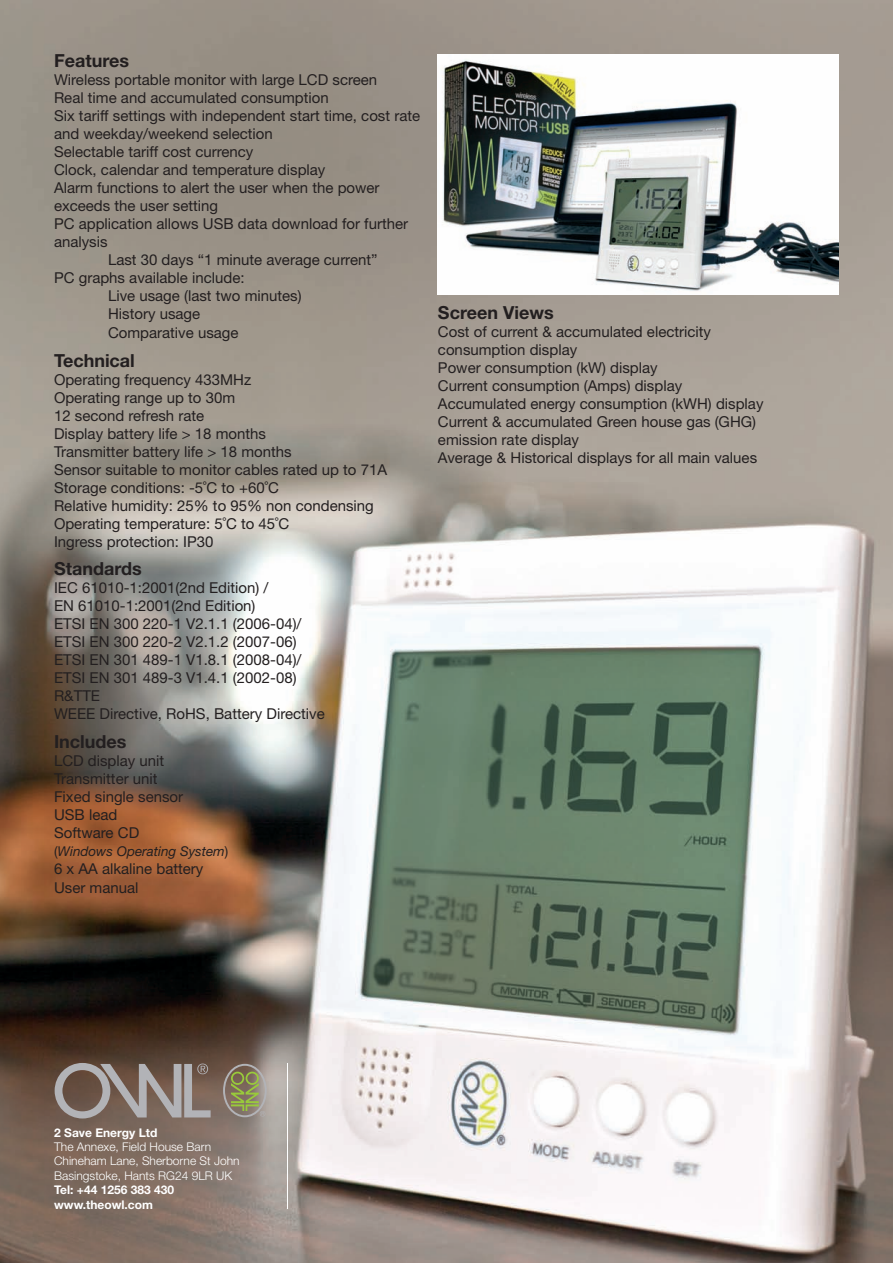
<style>
.page{position:relative;width:893px;height:1263px;background:#fff}
.page>*{position:absolute;margin:0;border:0;box-sizing:border-box;transform-origin:0 0}
.t1{font:700 18px "Helvetica Neue LT Std";color:#231f20}
.t2{font:15px/18px "Helvetica Neue LT Std";color:#231f20}
.t3{font:italic 13.5px "Helvetica Neue LT Std";color:#231f20}
.t4{font:300 12px/14.4px "Helvetica Neue LT Std";color:#fff}
.t5{font:700 12px/14.4px "Helvetica Neue LT Std";color:#fff}
.s1{font-style:normal}
</style>
<div class="page">
<img style="left:0;top:0;width:893px;height:1263px">
<svg style="left:55px;top:1063px;width:156px;height:55px;background:#887a74"></svg>
<svg style="left:223px;top:1064px;width:44px;height:53px;background:#8e8a6c"></svg>
<hr style="left:287px;top:1063px;width:1px;height:146px;background:#fff">
<img style="left:438px;top:54px;width:401px;height:241px">
<p class="t1" style="left:54px;top:49px;width:77px">Features</p>
<p class="t2" style="left:54px;top:70px;width:325px">Wireless portable monitor with large LCD screen</p>
<p class="t2" style="left:54px;top:88px;width:276px">Real time and accumulated consumption</p>
<p class="t2" style="left:54px;top:106px;width:368px">Six tariff settings with independent start time, cost rate</p>
<p class="t2" style="left:54px;top:124px;width:220px">and weekday/weekend selection</p>
<p class="t2" style="left:54px;top:142px;width:201px">Selectable tariff cost currency</p>
<p class="t2" style="left:54px;top:160px;width:273px">Clock, calendar and temperature display</p>
<p class="t2" style="left:54px;top:178px;width:327px">Alarm functions to alert the user when the power</p>
<p class="t2" style="left:54px;top:196px;width:166px">exceeds the user setting</p>
<p class="t2" style="left:54px;top:214px;width:356px">PC application allows USB data download for further</p>
<p class="t2" style="left:54px;top:232px;width:55px">analysis</p>
<p class="t2" style="left:108px;top:250px;width:271px">Last 30 days “1 minute average current”</p>
<p class="t2" style="left:54px;top:268px;width:192px">PC graphs available include:</p>
<p class="t2" style="left:108px;top:286px;width:195px">Live usage (last two minutes)</p>
<p class="t2" style="left:108px;top:304px;width:94px">History usage</p>
<p class="t2" style="left:108px;top:324px;width:132px">Comparative usage</p>
<p class="t1" style="left:54px;top:349px;width:82px">Technical</p>
<p class="t2" style="left:54px;top:370px;width:335px">Operating frequency 433MHz<br>Operating range up to 30m<br>12 second refresh rate<br>Display battery life &gt; 18 months<br>Transmitter battery life &gt; 18 months<br>Sensor suitable to monitor cables rated up to 71A Storage conditions: -5˚C to +60˚C<br>Relative humidity: 25% to 95% non condensing Operating temperature: 5˚C to 45˚C<br>Ingress protection: IP30</p>
<p class="t1" style="left:54px;top:558px;width:89px">Standards</p>
<p class="t2" style="left:54px;top:579px;width:272px">IEC 61010-1:2001(2nd Edition) /<br>EN 61010-1:2001(2nd Edition)<br>ETSI EN 300 220-1 V2.1.1 (2006-04)/<br>ETSI EN 300 220-2 V2.1.2 (2007-06)<br>ETSI EN 301 489-1 V1.8.1 (2008-04)/<br>ETSI EN 301 489-3 V1.4.1 (2002-08)<br>R&amp;TTE<br>WEEE Directive, RoHS, Battery Directive</p>
<p class="t1" style="left:54px;top:730px;width:74px">Includes</p>
<p class="t2" style="left:54px;top:751px;width:131px">LCD display unit<br>Transmitter unit<br>Fixed single sensor<br>USB lead<br>Software CD</p>
<p class="t3" style="left:54px;top:843px;width:176px"><span class="s1">(</span>Windows Operating System<span class="s1">)</span></p>
<p class="t2" style="left:54px;top:859px;width:151px;line-height:19.5px">6 x AA alkaline battery<br>User manual</p>
<p class="t1" style="left:438px;top:301px;width:117px">Screen Views</p>
<p class="t2" style="left:438px;top:322px;width:327px">Cost of current &amp; accumulated electricity consumption display<br>Power consumption (kW) display<br>Current consumption (Amps) display Accumulated energy consumption (kWH) display Current &amp; accumulated Green house gas (GHG) emission rate display<br>Average &amp; Historical displays for all main values</p>
<p class="t5" style="left:54px;top:1125px;width:105px">2 Save Energy Ltd</p>
<p class="t4" style="left:54px;top:1139px;width:187px">The Annexe, Field House Barn<br>Chineham Lane, Sherborne St John<br>Basingstoke, Hants RG24 9LR UK</p>
<p class="t5" style="left:54px;top:1182px;width:121px">Tel: +44 1256 383 430 www.theowl.com</p>
</div>
